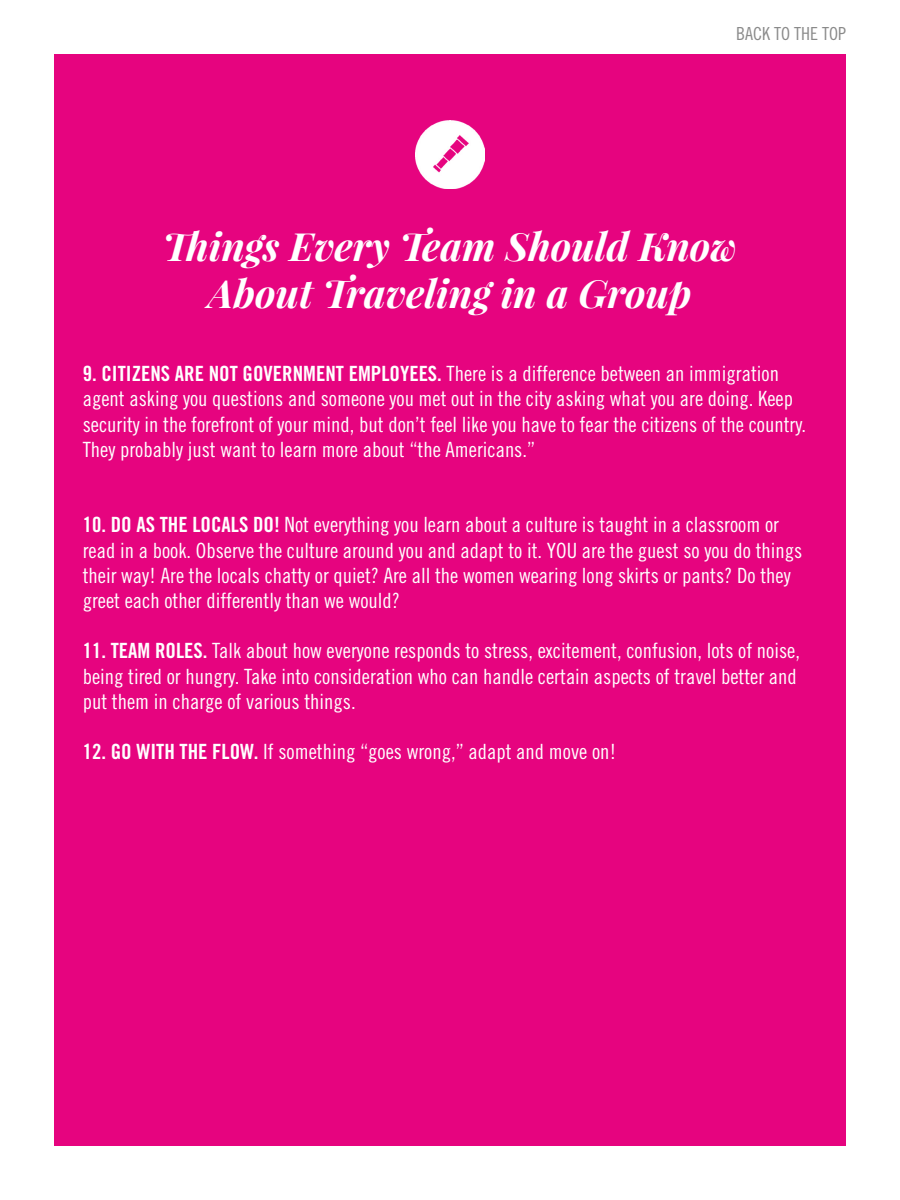
<style>
.page{position:relative;width:900px;height:1200px;background:#fff}
.page>*{position:absolute;margin:0;border:0;box-sizing:border-box;transform-origin:0 0}
.t1{font:italic 700 39px/46.8px "Playfair Display";color:#fff;text-align:center}
.t2{font:21px/25.2px "Trade Gothic LT Std Cn 18";color:#fff}
.t3{font:21px "Trade Gothic LT Std Bd Cn 20";color:#fff}
.t4{font:18px "Trade Gothic LT Std Cn 18";color:#8a8a8a}
.s1{font-family:"Trade Gothic LT Std Bd Cn 20"}
</style>
<div class="page">
<div style="left:54px;top:54px;width:792px;height:1092px;background:#e6047f"></div>
<img style="left:416px;top:121px;width:68px;height:68px">
<p class="t4" style="left:736px;top:23px;width:111px">BACK TO THE TOP</p>
<h1 class="t1" style="left:163px;top:221px;width:576px">Things Every Team Should Know<br>About Traveling in a Group</h1>
<p class="t2" style="left:83px;top:361px;width:725px"><span class="s1">9. CITIZENS ARE NOT GOVERNMENT EMPLOYEES.</span> There is a difference between an immigration agent asking you questions and someone you met out in the city asking what you are doing. Keep security in the forefront of your mind, but don’t feel like you have to fear the citizens of the country.<br>They probably just want to learn more about “the Americans.”</p>
<p class="t2" style="left:83px;top:512px;width:721px;text-indent:170px"><span class="s1">DO!</span> Not everything you learn about a culture is taught in a classroom or read in a book. Observe the culture around you and adapt to it. YOU are the guest so you do things their way! Are the locals chatty or quiet? Are all the women wearing long skirts or pants? Do they greet each other differently than we would?</p>
<p class="t3" style="left:83px;top:638px;width:83px">11. TEAM ROLES</p>
<p class="t3" style="left:83px;top:512px;width:120px">10. DO AS THE LOCALS</p>
<p class="t2" style="left:83px;top:638px;width:719px;text-indent:120px"><span class="s1">.</span> Talk about how everyone responds to stress, excitement, confusion, lots of noise, being tired or hungry. Take into consideration who can handle certain aspects of travel better and put them in charge of various things.</p>
<p class="t2" style="left:83px;top:739px;width:535px"><span class="s1">12. GO WITH THE FLOW.</span> If something “goes wrong,” adapt and move on!</p>
</div>
